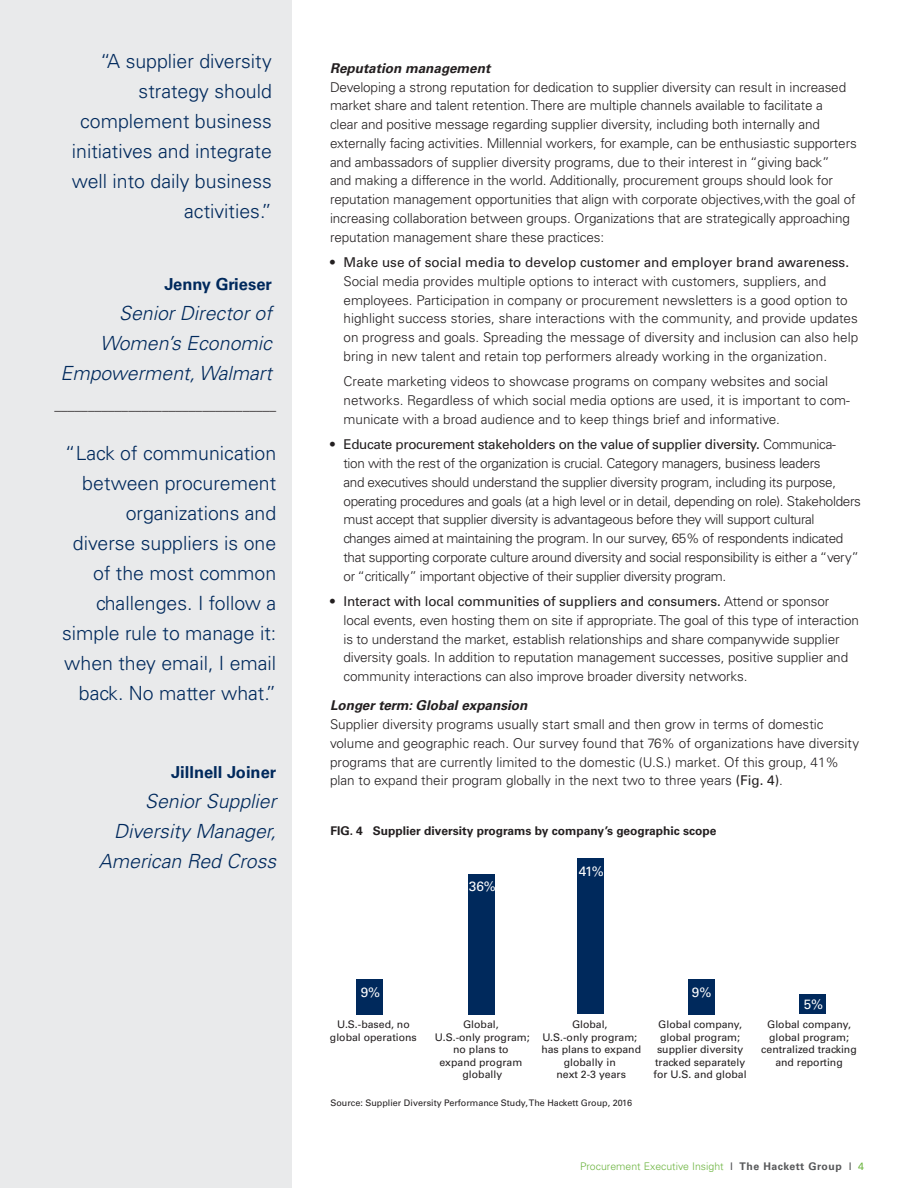
<style>
.page{position:relative;width:918px;height:1188px;background:#fff}
.page>*{position:absolute;margin:0;border:0;box-sizing:border-box;transform-origin:0 0}
.t1{font:300 19.5px/30px "Univers LT Std";color:#00295c;text-align:right}
.t2{font:italic 300 19.5px/30px "Univers LT Std";color:#00295c;text-align:right}
.t3{font:700 16.5px "Univers LT Std";color:#00295c}
.t4{font:300 13.5px/18.8px "Univers LT Std";letter-spacing:-.01em;color:#231f20}
.t5{font:13.5px "Univers LT Std";color:#231f20}
.t6{font:italic 700 13.5px "Univers LT Std";color:#231f20}
.t7{font:13.5px "Univers LT Std";color:#fff}
.t8{font:700 12px "Univers LT Std";color:#231f20}
.t9{font:10.5px/12.6px "Univers LT Std";color:#231f20;text-align:center}
.t10{font:300 10.5px "Univers LT Std";color:#6cb43f}
.t11{font:9px "Univers LT Std";color:#231f20}
.s1{font-weight:400}
.s2{font-weight:400;color:#57585a}
.s3{font-weight:700;color:#57585a}
</style>
<div class="page">
<div style="left:0;top:0;width:292px;height:1188px;background:#e9eaeb"></div>
<div style="left:799px;top:995px;width:27px;height:19px;background:#00295c"></div>
<div style="left:688px;top:979px;width:27px;height:35px;background:#00295c"></div>
<div style="left:577px;top:858px;width:27px;height:156px;background:#00295c"></div>
<div style="left:468px;top:874px;width:27px;height:140px;background:#00295c"></div>
<div style="left:356px;top:979px;width:27px;height:35px;background:#00295c"></div>
<h1 class="t1" style="left:72px;top:46px;width:202px">“A supplier diversity strategy should complement business initiatives and integrate well into daily business activities.”</h1>
<p class="t3" style="left:164px;top:275px;width:109px">Jenny Grieser</p>
<h1 class="t2" style="left:60px;top:299px;width:213px">Senior Director of<br>Women’s Economic<br>Empowerment, Walmart</h1>
<p class="t4" style="left:54px;top:396px;width:223px">_________________________________</p>
<h1 class="t1" style="left:62px;top:438px;width:216px">“Lack of communication between procurement organizations and diverse suppliers is one of the most common challenges. I follow a simple rule to manage it: when they email, I email back. No matter what.”</h1>
<p class="t3" style="left:171px;top:763px;width:107px">Jillnell Joiner</p>
<h1 class="t2" style="left:99px;top:786px;width:179px">Senior Supplier<br>Diversity Manager,<br>American Red Cross</h1>
<p class="t6" style="left:330px;top:60px;width:162px">Reputation management</p>
<p class="t4" style="left:330px;top:77px;width:528px">Developing a strong reputation for dedication to supplier diversity can result in increased market share and talent retention. There are multiple channels available to facilitate a<br>clear and positive message regarding supplier diversity, including both internally and externally facing activities. Millennial workers, for example, can be enthusiastic supporters and ambassadors of supplier diversity programs, due to their interest in “giving back”<br>and making a difference in the world. Additionally, procurement groups should look for reputation management opportunities that align with corporate objectives,with the goal of increasing collaboration between groups. Organizations that are strategically approaching reputation management share these practices:</p>
<p class="t5" style="left:330px;top:254px;width:521px">• Make use of social media to develop customer and employer brand awareness.</p>
<p class="t4" style="left:344px;top:272px;width:516px">Social media provides multiple options to interact with customers, suppliers, and employees. Participation in company or procurement newsletters is a good option to highlight success stories, share interactions with the community, and provide updates on progress and goals. Spreading the message of diversity and inclusion can also help bring in new talent and retain top performers already working in the organization.</p>
<p class="t4" style="left:344px;top:372px;width:508px">Create marketing videos to showcase programs on company websites and social networks. Regardless of which social media options are used, it is important to com&shy;municate with a broad audience and to keep things brief and informative.</p>
<p class="t4" style="left:344px;top:435px;width:519px;text-indent:-14px"><span class="s1">• Educate procurement stakeholders on the value of supplier diversity.</span> Communica-<br>tion with the rest of the organization is crucial. Category managers, business leaders<br>and executives should understand the supplier diversity program, including its purpose, operating procedures and goals (at a high level or in detail, depending on role). Stakeholders must accept that supplier diversity is advantageous before they will support cultural changes aimed at maintaining the program. In our survey, 65% of respondents indicated that supporting corporate culture around diversity and social responsibility is either a “very” or “critically” important objective of their supplier diversity program.</p>
<p class="t4" style="left:344px;top:592px;width:517px;text-indent:-14px"><span class="s1">• Interact with local communities of suppliers and consumers.</span> Attend or sponsor local events, even hosting them on site if appropriate. The goal of this type of interaction is to understand the market, establish relationships and share companywide supplier diversity goals. In addition to reputation management successes, positive supplier and community interactions can also improve broader diversity networks.</p>
<p class="t6" style="left:330px;top:698px;width:199px">Longer term: Global expansion</p>
<p class="t4" style="left:330px;top:715px;width:531px">Supplier diversity programs usually start small and then grow in terms of domestic volume and geographic reach. Our survey found that 76% of organizations have diversity programs that are currently limited to the domestic (U.S.) market. Of this group, 41% plan to expand their program globally in the next two to three years <span class="s1">(Fig. 4)</span>.</p>
<p class="t8" style="left:331px;top:824px;width:387px">FIG. 4 Supplier diversity programs by company’s geographic scope</p>
<p class="t7" style="left:361px;top:984px;width:21px">9%</p>
<p class="t7" style="left:469px;top:879px;width:28px">36%</p>
<p class="t7" style="left:579px;top:863px;width:26px">41%</p>
<p class="t7" style="left:692px;top:984px;width:21px">9%</p>
<p class="t7" style="left:804px;top:997px;width:21px">5%</p>
<p class="t9" style="left:330px;top:1018px;width:88px">U.S.-based, no global operations</p>
<p class="t9" style="left:435px;top:1018px;width:96px">Global,<br>U.S.-only program; no plans to<br>expand program globally</p>
<p class="t9" style="left:541px;top:1018px;width:101px">Global,<br>U.S.-only program; has plans to expand globally in<br>next 2-3 years</p>
<p class="t9" style="left:654px;top:1018px;width:95px">Global company, global program; supplier diversity tracked separately for U.S. and global</p>
<p class="t9" style="left:761px;top:1018px;width:97px">Global company, global program; centralized tracking and reporting</p>
<p class="t11" style="left:331px;top:1098px;width:303px">Source: Supplier Diversity Performance Study, The Hackett Group, 2016</p>
<p class="t10" style="left:580px;top:1160px;width:285px">Procurement Executive Insight <span class="s2">I</span> <span class="s3">The Hackett Group</span> <span class="s2">I</span> <span class="s1">4</span></p>
</div>
